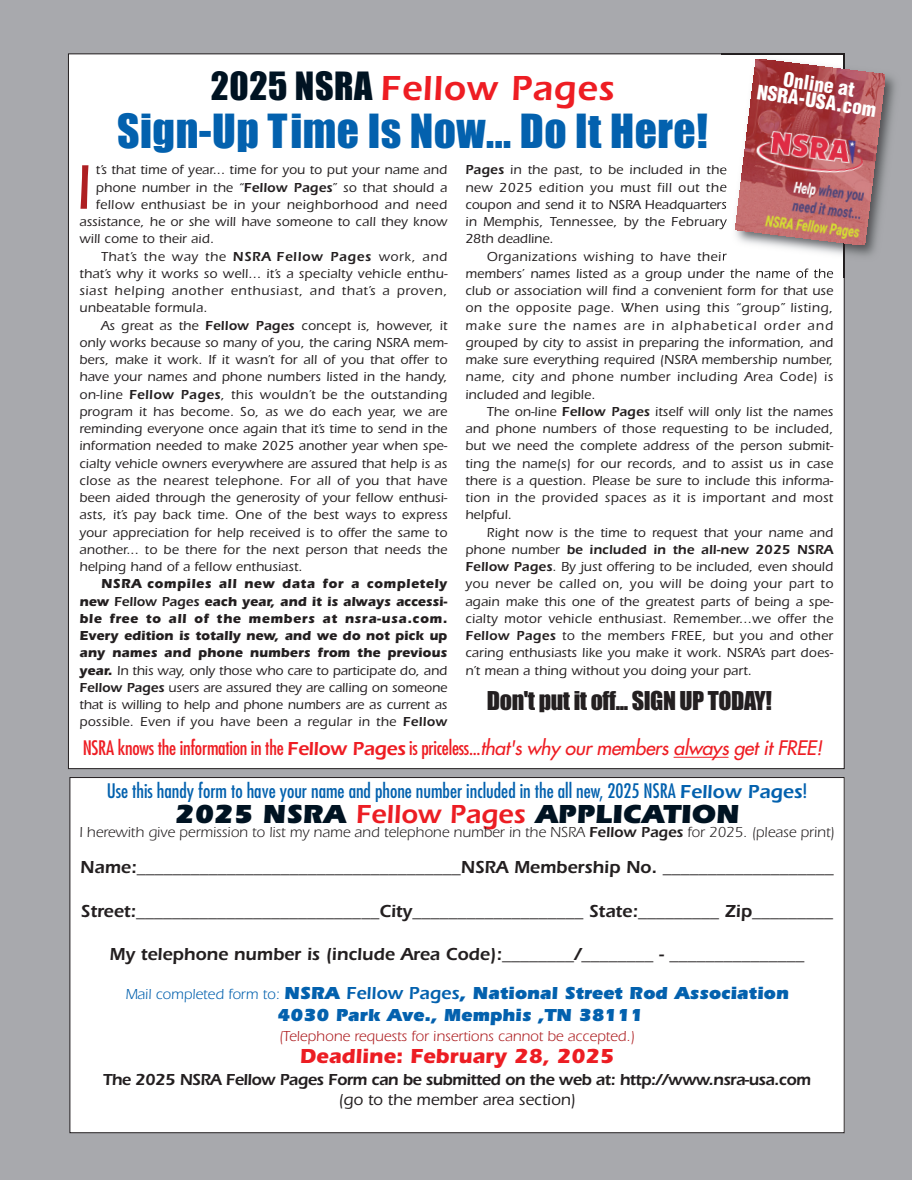
<style>
.page{position:relative;width:912px;height:1180px;background:#a8a9ad}
.page>*{position:absolute;margin:0;border:0;box-sizing:border-box;transform-origin:0 0}
.t1{font:500 65.25px "Itc Eras";color:#ae1f22}
.t2{font:43.5px "Impact";letter-spacing:.01em;color:#0361ae}
.t3{font:600 36px "Itc Eras";letter-spacing:.02em;color:#ee1d23}
.t4{font:900 27px "Itc Eras";color:#001322}
.t5{font:24px "Impact";letter-spacing:-.015em;color:#231f20}
.t6{font:700 21px "Itc Eras";color:#ec1d23}
.t7{font:condensed 19.5px "Futura";letter-spacing:-.01em;color:#ee1d23}
.t8{font:condensed 19.5px "Futura";color:#0361ae}
.t9{font:900 condensed 19.5px/16.5px "Helvetica";color:#fff;text-align:center}
.t10{font:600 18px/39.6px "Itc Eras";color:#231f20;text-align:center}
.t11{font:900 18px "Itc Eras";color:#0361ae}
.t12{font:600 16.5px "Itc Eras";letter-spacing:-.03em;color:#231f20}
.t13{font:500 16.5px "Itc Eras";color:#231f20}
.t14{font:15px "Itc Eras";color:#231f20}
.t15{font:15px "Itc Eras";color:#ae1f22}
.t16{font:500 13.5px/17.2px "Itc Eras";letter-spacing:.01em;color:#231f20;text-align:justify}
.t17{font:700 13.5px/17.2px "Itc Eras";letter-spacing:.005em;color:#231f20;text-align:justify}
.t18{font:500 13.5px "Itc Eras";letter-spacing:.03em;color:#231f20}
.t19{font:500 13.5px "Itc Eras";letter-spacing:.055em;color:#231f20}
.t20{font:500 13.5px "Itc Eras";letter-spacing:.05em;color:#231f20}
.s1{font-family:"Impact";font-weight:400;color:#001322}
.s2{font-weight:600}
.s3{font-weight:500}
.s4{font-family:"Itc Eras";font-weight:600;font-stretch:normal}
.s5{font-style:italic;font-stretch:normal}
.s6{font-weight:600;color:#ec1d23}
.s7{font-weight:400;font-size:15px;color:#0361ae}
.s8{font-weight:900;color:#0361ae}
.s9{color:#0361ae}
</style>
<div class="page">
<div style="left:70px;top:777px;width:774px;height:356px;background:#fff"></div>
<div style="left:68px;top:54px;width:776px;height:715px;background:#fff"></div>
<hr style="left:673px;top:757px;width:55px;height:1px;background:#ee1d23">
<img style="left:721px;top:75px;width:174px;height:202px">
<img style="left:843px;top:53px;width:2px;height:224px">
<img style="left:721px;top:53px;width:123px;height:2px">
<img style="left:735px;top:59px;width:150px;height:186px">
<h3 class="t3" style="left:211px;top:67px;width:405px"><span class="s1">2025 NSRA</span> Fellow Pages</h3>
<h2 class="t2" style="left:117px;top:97px;width:592px">Sign-Up Time Is Now... Do It Here!</h2>
<h3 class="t9" style="left:760px;top:68px;width:122px;rotate:8deg">Online at<br>NSRA-USA.com</h3>
<h1 class="t1" style="left:76px;top:151px;width:17px">I</h1>
<p class="t16" style="left:96px;top:161px;width:353px">t’s that time of year... time for you to put your name and</p>
<p class="t16" style="left:96px;top:179px;width:353px">phone number in the “<span class="s2">Fellow Pages</span>” so that should a</p>
<p class="t18" style="left:96px;top:197px;width:353px">fellow enthusiast be in your neighborhood and need</p>
<p class="t16" style="left:79px;top:213px;width:369px">assistance, he or she will have someone to call they know</p>
<p class="t16" style="left:79px;top:230px;width:136px">will come to their aid.</p>
<p class="t20" style="left:101px;top:248px;width:348px">That’s the way the <span class="s2">NSRA Fellow Pages</span> work, and</p>
<p class="t16" style="left:79px;top:265px;width:370px">that’s why it works so well... it’s a specialty vehicle enthu-</p>
<p class="t19" style="left:79px;top:283px;width:369px">siast helping another enthusiast, and that’s a proven,</p>
<p class="t16" style="left:79px;top:299px;width:129px">unbeatable formula.</p>
<p class="t16" style="left:101px;top:317px;width:348px">As great as the <span class="s2">Fellow Pages</span> concept is, however, it</p>
<p class="t16" style="left:79px;top:334px;width:370px">only works because so many of you, the caring NSRA mem-</p>
<p class="t16" style="left:79px;top:351px;width:369px">bers, make it work. If it wasn’t for all of you that offer to</p>
<p class="t16" style="left:79px;top:368px;width:369px">have your names and phone numbers listed in the handy,</p>
<p class="t18" style="left:79px;top:387px;width:369px">on-line <span class="s2">Fellow Pages</span>, this wouldn’t be the outstanding</p>
<p class="t16" style="left:79px;top:403px;width:369px">program it has become. So, as we do each year, we are</p>
<p class="t16" style="left:79px;top:420px;width:369px">reminding everyone once again that it’s time to send in the</p>
<p class="t16" style="left:79px;top:437px;width:369px">information needed to make 2025 another year when spe-</p>
<p class="t16" style="left:79px;top:455px;width:369px">cialty vehicle owners everywhere are assured that help is as</p>
<p class="t16" style="left:79px;top:472px;width:369px">close as the nearest telephone. For all of you that have</p>
<p class="t16" style="left:79px;top:489px;width:369px">been aided through the generosity of your fellow enthusi-</p>
<p class="t16" style="left:79px;top:506px;width:369px">asts, it’s pay back time. One of the best ways to express</p>
<p class="t16" style="left:79px;top:524px;width:369px">your appreciation for help received is to offer the same to</p>
<p class="t16" style="left:79px;top:541px;width:369px">another... to be there for the next person that needs the</p>
<p class="t16" style="left:79px;top:558px;width:225px">helping hand of a fellow enthusiast.</p>
<p class="t17" style="left:79px;top:575px;width:369px;text-indent:22px">NSRA compiles all new data for a completely new <span class="s2">Fellow Pages</span> each year, and it is always accessi&shy;ble free to all of the members at nsra-usa.com.<br>Every edition is totally new, and we do not pick up any names and phone numbers from the previous year. <span class="s3">In this way, only those who care to participate do, and </span><span class="s2">Fellow Pages</span> <span class="s3">users are assured they are calling on someone that is willing to help and phone numbers are as current as possible. Even if you have been a regular in the</span> <span class="s2">Fellow</span></p>
<p class="t16" style="left:465px;top:161px;width:263px"><span class="s2">Pages</span> in the past, to be included in the new 2025 edition you must fill out the coupon and send it to NSRA Headquarters in Memphis, Tennessee, by the February 28th deadline.</p>
<p class="t16" style="left:465px;top:248px;width:369px;text-align:left;text-indent:22px">Organizations wishing to have their<br>members’ names listed as a group under the name of the club or association will find a convenient form for that use on the opposite page. When using this “group” listing, make sure the names are in alphabetical order and grouped by city to assist in preparing the information, and make sure everything required (NSRA membership number, name, city and phone number including Area Code) is included and legible.</p>
<p class="t16" style="left:465px;top:403px;width:369px;text-indent:22px">The on-line <span class="s2">Fellow Pages</span> itself will only list the names and phone numbers of those requesting to be included, but we need the complete address of the person submit&shy;ting the name(s) for our records, and to assist us in case there is a question. Please be sure to include this informa&shy;tion in the provided spaces as it is important and most helpful.</p>
<p class="t16" style="left:465px;top:524px;width:369px;text-indent:22px">Right now is the time to request that your name and phone number <span class="s2">be included in the all-new 2025 NSRA Fellow Pages</span>. By just offering to be included, even should you never be called on, you will be doing your part to again make this one of the greatest parts of being a spe&shy;cialty motor vehicle enthusiast. Remember...we offer the <span class="s2">Fellow Pages</span> to the members FREE, but you and other caring enthusiasts like you make it work. NSRA’s part does&shy;n’t mean a thing without you doing your part.</p>
<h3 class="t5" style="left:487px;top:681px;width:286px">Don't put it off... SIGN UP TODAY!</h3>
<h3 class="t7" style="left:83px;top:736px;width:745px">NSRA knows the information in the <span class="s4">Fellow Pages</span> is priceless...<span class="s5">that'swhy ourmembersalwaysgetitFREE!</span></h3>
<h3 class="t8" style="left:107px;top:779px;width:702px">Use this handy form to have your name and phone number included in the all new, 2025 NSRA <span class="s4">Fellow Pages</span>!</h3>
<h3 class="t4" style="left:175px;top:799px;width:566px">2025 NSRA <span class="s6">Fellow Pages</span> APPLICATION</h3>
<p class="t14" style="left:79px;top:823px;width:756px">I herewith give permission to list my name and telephone number in the NSRA <span class="s2">Fellow Pages</span> for 2025. (please print)</p>
<h3 class="t10" style="left:80px;top:848px;width:755px">Name:____________________________________NSRA Membership No. ___________________</h3>
<h3 class="t10" style="left:81px;top:891px;width:753px">Street:___________________________City___________________ State:_________ Zip_________</h3>
<h3 class="t10" style="left:109px;top:934px;width:696px">My telephone number is (include Area Code):________/________ - _______________<br><span class="s7">Mail completed form to:</span> <span class="s8">NSRA</span> <span class="s9">Fellow Pages</span><span class="s8">, National Street Rod Association</span></h3>
<h3 class="t11" style="left:277px;top:1005px;width:368px">4030 Park Ave., Memphis ,TN 38111</h3>
<p class="t15" style="left:279px;top:1027px;width:357px">(Telephone requests for insertions cannot be accepted.)</p>
<h3 class="t6" style="left:300px;top:1043px;width:316px">Deadline: February 28, 2025</h3>
<p class="t12" style="left:103px;top:1070px;width:709px">The 2025 NSRA Fellow Pages Form can be submitted on the web at: http://www.nsra-usa.com</p>
<p class="t13" style="left:338px;top:1090px;width:239px">(go to the member area section)</p>
</div>
